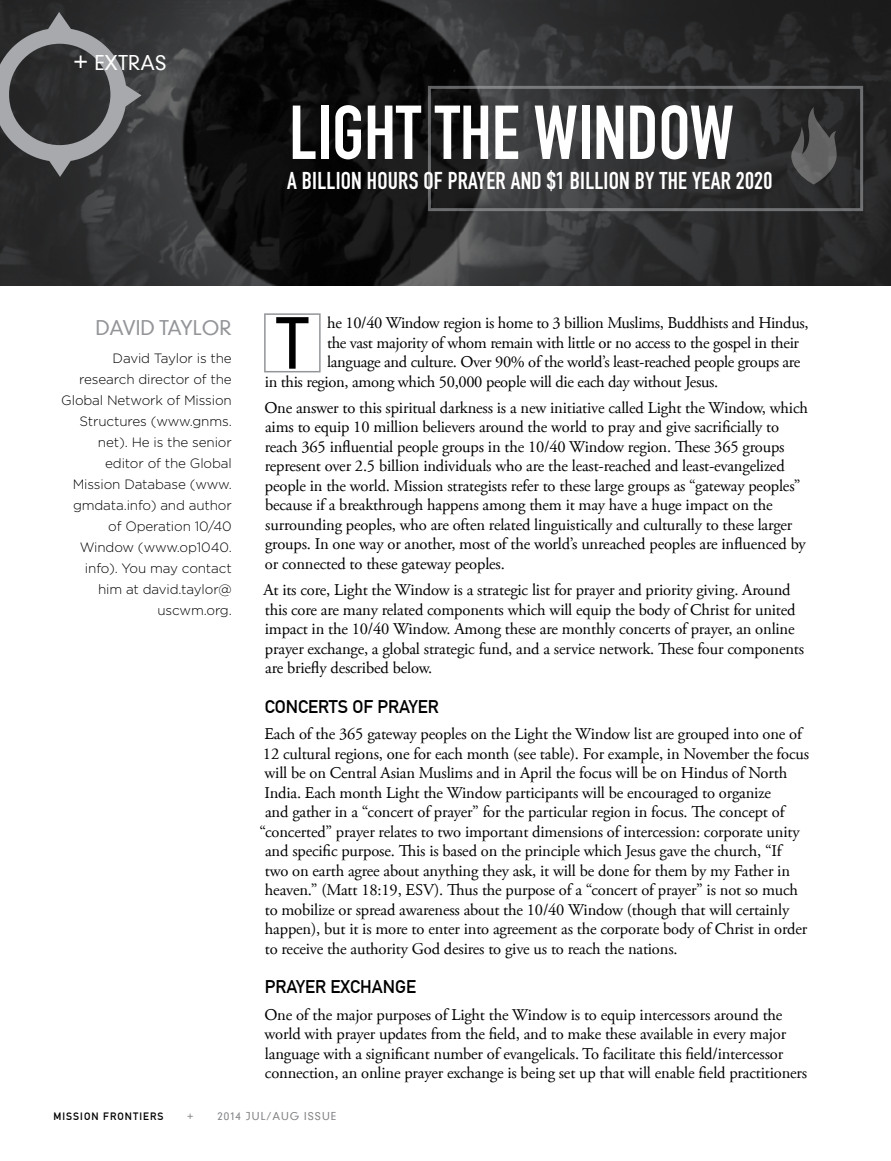
<style>
.page{position:relative;width:891px;height:1161px;background:#fff}
.page>*{position:absolute;margin:0;border:0;box-sizing:border-box;transform-origin:0 0}
.t1{font:75px "DIN Engschrift Std";color:#fff}
.t2{font:24px "DIN Engschrift Std";letter-spacing:.01em;color:#fff}
.t3{font:300 19.65px "DIN Neuzeit Grotesk Std";color:#fff}
.t4{font:300 19.5px "DIN Neuzeit Grotesk Std";color:#939598}
.t5{font:18px "DIN Mittelschrift Std";color:#000}
.t6{font:16.5px/19.5px "Adobe Garamond Pro";letter-spacing:-.01em;color:#000}
.t7{font:300 13.5px/21px "Gotham";letter-spacing:-.01em;color:#000;text-align:right}
.t8{font:300 10.5px "DIN Neuzeit Grotesk Std";letter-spacing:.1em;color:#808285}
.t9{font:10.5px "DIN Mittelschrift Std";letter-spacing:.1em;color:#000}
.s1{font-size:24.3px}
</style>
<div class="page">
<img style="left:0;top:0;width:891px;height:286px">
<svg style="left:0;top:12px;width:142px;height:165px;background:#4d4e50"></svg>
<svg style="left:790px;top:107px;width:47px;height:78px;background:#474748"></svg>
<svg style="left:276px;top:317px;width:33px;height:52px"></svg>
<div style="left:264px;top:313px;width:57px;height:59px;border:2px solid #939598"></div>
<p class="t3" style="left:74px;top:51px;width:94px"><span class="s1">+</span> EXTRAS</p>
<h1 class="t1" style="left:289px;top:89px;width:444px">LIGHT THE WINDOW</h1>
<h2 class="t2" style="left:287px;top:167px;width:487px">A BILLION HOURS OF PRAYER AND $1 BILLION BY THE YEAR 2020</h2>
<p class="t4" style="left:95px;top:316px;width:138px">DAVID TAYLOR</p>
<p class="t7" style="left:61px;top:347px;width:172px">David Taylor is the research director of the<br>Global Network of Mission<br>Structures (www.gnms. net). He is the senior editor of the Global<br>Mission Database (www. gmdata.info) and author of Operation 10/40<br>Window (www.op1040. info). You may contact him at david.taylor@ uscwm.org.</p>
<p class="t6" style="left:327px;top:314px;width:483px">he 10/40 Window region is home to 3 billion Muslims, Buddhists and Hindus,</p>
<p class="t6" style="left:327px;top:333px;width:474px">the vast majority of whom remain with little or no access to the gospel in their</p>
<p class="t6" style="left:327px;top:353px;width:475px">language and culture. Over 90% of the world’s least-reached people groups are</p>
<p class="t6" style="left:265px;top:372px;width:455px">in this region, among which 50,000 people will die each day without Jesus.</p>
<p class="t6" style="left:264px;top:398px;width:545px">One answer to this spiritual darkness is a new initiative called Light the Window, which aims to equip 10 million believers around the world to pray and give sacrificially to reach 365 influential people groups in the 10/40 Window region. These 365 groups represent over 2.5 billion individuals who are the least-reached and least-evangelized people in the world. Mission strategists refer to these large groups as “gateway peoples” because if a breakthrough happens among them it may have a huge impact on the surrounding peoples, who are often related linguistically and culturally to these larger groups. In one way or another, most of the world’s unreached peoples are influenced by or connected to these gateway peoples.</p>
<p class="t6" style="left:263px;top:581px;width:542px">At its core, Light the Window is a strategic list for prayer and priority giving. Around this core are many related components which will equip the body of Christ for united impact in the 10/40 Window. Among these are monthly concerts of prayer, an online prayer exchange, a global strategic fund, and a service network. These four components are briefly described below.</p>
<p class="t5" style="left:265px;top:696px;width:175px">CONCERTS OF PRAYER</p>
<p class="t6" style="left:264px;top:725px;width:539px">Each of the 365 gateway peoples on the Light the Window list are grouped into one of</p>
<p class="t6" style="left:263px;top:744px;width:548px">12 cultural regions, one for each month (see table). For example, in November the focus</p>
<p class="t6" style="left:265px;top:764px;width:524px">will be on Central Asian Muslims and in April the focus will be on Hindus of North</p>
<p class="t6" style="left:264px;top:783px;width:508px">India. Each month Light the Window participants will be encouraged to organize</p>
<p class="t6" style="left:265px;top:803px;width:521px">and gather in a “concert of prayer” for the particular region in focus. The concept of</p>
<p class="t6" style="left:260px;top:822px;width:542px">“concerted” prayer relates to two important dimensions of intercession: corporate unity</p>
<p class="t6" style="left:265px;top:842px;width:518px">and specific purpose. This is based on the principle which Jesus gave the church, “If</p>
<p class="t6" style="left:265px;top:861px;width:527px">two on earth agree about anything they ask, it will be done for them by my Father in</p>
<p class="t6" style="left:265px;top:881px;width:535px">heaven.” (Matt 18:19, ESV). Thus the purpose of a “concert of prayer” is not so much</p>
<p class="t6" style="left:265px;top:900px;width:526px">to mobilize or spread awareness about the 10/40 Window (though that will certainly</p>
<p class="t6" style="left:265px;top:920px;width:544px">happen), but it is more to enter into agreement as the corporate body of Christ in order</p>
<p class="t6" style="left:265px;top:939px;width:414px">to receive the authority God desires to give us to reach the nations.</p>
<p class="t5" style="left:265px;top:976px;width:153px">PRAYER EXCHANGE</p>
<p class="t6" style="left:264px;top:1005px;width:544px">One of the major purposes of Light the Window is to equip intercessors around the world with prayer updates from the field, and to make these available in every major language with a significant number of evangelicals. To facilitate this field/intercessor connection, an online prayer exchange is being set up that will enable field practitioners</p>
<p class="t9" style="left:53px;top:1110px;width:112px">MISSION FRONTIERS</p>
<p class="t8" style="left:187px;top:1108px;width:8px">+</p>
<p class="t8" style="left:217px;top:1110px;width:154px">2014 JUL/AUG ISSUE</p>
</div>
